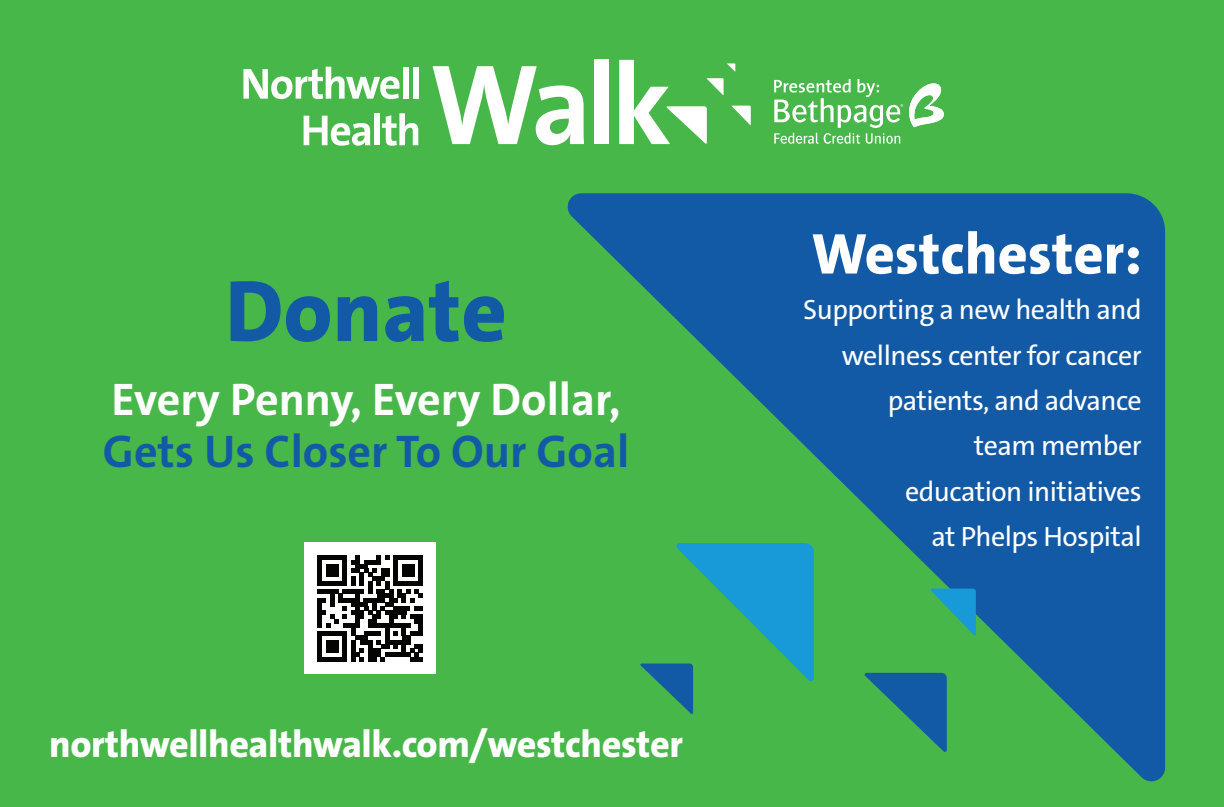
<style>
.page{position:relative;width:1224px;height:807px;background:#fff}
.page>*{position:absolute;margin:0;border:0;box-sizing:border-box;transform-origin:0 0}
.t1{font:800 88px "The Sans C5";color:#135aa6}
.t2{font:800 58px "The Sans C5";color:#fff}
.t3{font:700 46px "The Sans C5";color:#fff}
.t4{font:700 46px "The Sans C5";color:#135aa6}
.t5{font:800 38px "The Sans C5";letter-spacing:-.01em;color:#fff}
.t6{font:28px/45.4px "The Sans C5";letter-spacing:-.02em;color:#fff;text-align:right}
</style>
<div class="page">
<div style="left:0;top:0;width:1224px;height:806px;background:#48b749"></div>
<svg style="left:568px;top:193px;width:597px;height:588px;fill:#135aa6"></svg>
<svg style="left:433px;top:66px;width:151px;height:79px"></svg>
<div style="left:594px;top:60px;width:15px;height:84px;background:#fff"></div>
<svg style="left:243px;top:67px;width:157px;height:32px"></svg>
<div style="left:403px;top:67px;width:5px;height:32px;background:#fff"></div>
<div style="left:413px;top:67px;width:5px;height:32px;background:#fff"></div>
<svg style="left:304px;top:116px;width:66px;height:30px"></svg>
<div style="left:374px;top:113px;width:6px;height:32px;background:#fff"></div>
<svg style="left:382px;top:113px;width:36px;height:33px"></svg>
<svg style="left:619px;top:60px;width:132px;height:84px"></svg>
<svg style="left:909px;top:83px;width:35px;height:44px"></svg>
<svg style="left:774px;top:79px;width:129px;height:65px"></svg>
<svg style="left:931px;top:588px;width:45px;height:47px"></svg>
<svg style="left:865px;top:672px;width:82px;height:79px"></svg>
<svg style="left:640px;top:543px;width:174px;height:171px"></svg>
<div style="left:304px;top:542px;width:132px;height:132px;background:#fff"></div>
<svg style="left:318px;top:555px;width:105px;height:106px"></svg>
<div style="left:318px;top:656px;width:29px;height:5px;background:#040503"></div>
<div style="left:326px;top:640px;width:13px;height:12px;background:#040503"></div>
<h1 class="t1" style="left:225px;top:254px;width:283px">Donate</h1>
<h3 class="t3" style="left:112px;top:370px;width:511px">Every Penny, Every Dollar,</h3>
<h3 class="t4" style="left:103px;top:422px;width:528px">Gets Us Closer To Our Goal</h3>
<h3 class="t5" style="left:49px;top:719px;width:635px">northwellhealthwalk.com/westchester</h3>
<h2 class="t2" style="left:812px;top:217px;width:332px">Westchester:</h2>
<p class="t6" style="left:803px;top:287px;width:340px">Supporting a new health and wellness center for cancer patients, and advance<br>team member<br>education initiatives<br>at Phelps Hospital</p>
</div>
